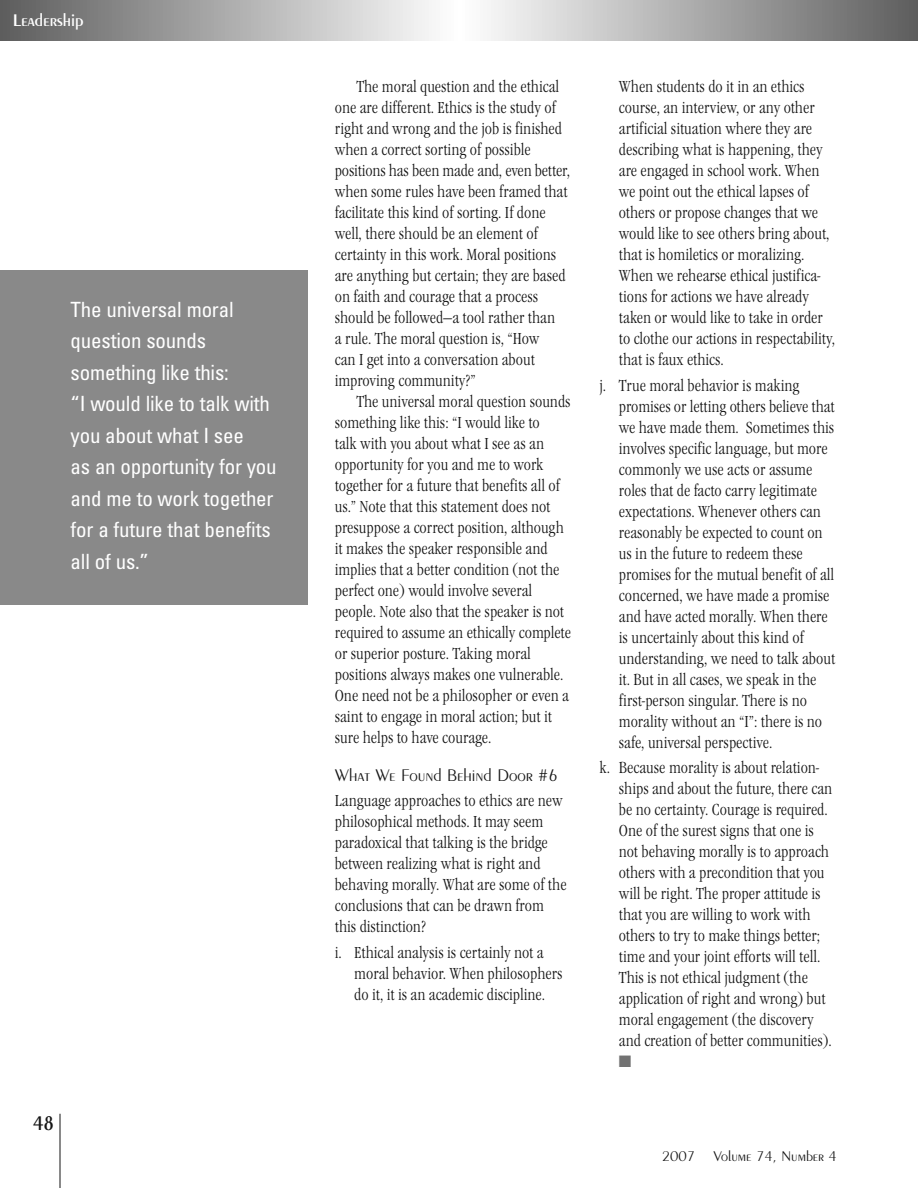
<style>
.page{position:relative;width:918px;height:1188px;background:#fff}
.page>*{position:absolute;margin:0;border:0;box-sizing:border-box;transform-origin:0 0}
.t1{font:condensed 21px/31.5px "Univers";letter-spacing:-.01em;color:#fff}
.t2{font:600 21px "Peignot";color:#141414;scale:.9 1}
.t3{font:300 18px "Peignot";color:#141414}
.t4{font:600 18px "Peignot";color:#fff}
.t5{font:300 condensed 16.5px/21px "Garamond Itc T";color:#141414}
.t6{font:16.5px "Zapf Dingbats";color:#727272}
.t7{font:300 15px "Peignot";color:#141414}
</style>
<div class="page">
<hr style="left:60px;top:1114px;width:1px;height:74px;background:#141414">
<svg style="left:0;top:0;width:918px;height:40px;background:#adadad"></svg>
<div style="left:0;top:270px;width:308px;height:334px;background:#898989"></div>
<p class="t4" style="left:13px;top:13px;width:72px">Leadership</p>
<p class="t1" style="left:71px;top:295px;width:208px">The universal moral question sounds something like this:<br>“I would like to talk with you about what I see<br>as an opportunity for you and me to work together for a future that benefits all of us.”</p>
<p class="t2" style="left:33px;top:1115px;width:24px">48</p>
<p class="t5" style="left:335px;top:76px;width:237px;text-indent:22px">The moral question and the ethical one are different. Ethics is the study of right and wrong and the job is finished when a correct sorting of possible positions has been made and, even better, when some rules have been framed that facilitate this kind of sorting. If done well, there should be an element of certainty in this work. Moral positions are anything but certain; they are based on faith and courage that a process should be followed—a tool rather than<br>a rule. The moral question is, “How<br>can I get into a conversation about improving community?”</p>
<p class="t5" style="left:335px;top:391px;width:238px;text-indent:22px">The universal moral question sounds something like this: “I would like to<br>talk with you about what I see as an opportunity for you and me to work together for a future that benefits all of us.” Note that this statement does not presuppose a correct position, although it makes the speaker responsible and implies that a better condition (not the perfect one) would involve several people. Note also that the speaker is not required to assume an ethically complete or superior posture. Taking moral positions always makes one vulnerable.<br>One need not be a philosopher or even a saint to engage in moral action; but it sure helps to have courage.</p>
<p class="t3" style="left:335px;top:768px;width:225px">What We Found Behind Door #6</p>
<p class="t5" style="left:335px;top:790px;width:233px">Language approaches to ethics are new philosophical methods. It may seem paradoxical that talking is the bridge between realizing what is right and behaving morally. What are some of the conclusions that can be drawn from this distinction?</p>
<p class="t5" style="left:354px;top:941px;width:210px;text-indent:-20px">i. Ethical analysis is certainly not a moral behavior. When philosophers do it, it is an academic discipline.</p>
<p class="t5" style="left:619px;top:76px;width:218px">When students do it in an ethics course, an interview, or any other artificial situation where they are describing what is happening, they are engaged in school work. When we point out the ethical lapses of others or propose changes that we would like to see others bring about, that is homiletics or moralizing.<br>When we rehearse ethical justifica&shy;tions for actions we have already taken or would like to take in order to clothe our actions in respectability, that is faux ethics.</p>
<p class="t5" style="left:619px;top:374px;width:218px;text-indent:-20px">j. True moral behavior is making promises or letting others believe that we have made them. Sometimes this involves specific language, but more commonly we use acts or assume roles that de facto carry legitimate expectations. Whenever others can reasonably be expected to count on us in the future to redeem these promises for the mutual benefit of all concerned, we have made a promise and have acted morally. When there is uncertainly about this kind of understanding, we need to talk about it. But in all cases, we speak in the first-person singular. There is no morality without an “I”: there is no safe, universal perspective.</p>
<p class="t5" style="left:619px;top:757px;width:215px;text-indent:-20px">k. Because morality is about relation&shy;ships and about the future, there can be no certainty. Courage is required.<br>One of the surest signs that one is not behaving morally is to approach others with a precondition that you will be right. The proper attitude is that you are willing to work with others to try to make things better; time and your joint efforts will tell.<br>This is not ethical judgment (the application of right and wrong) but moral engagement (the discovery and creation of better communities).</p>
<p class="t6" style="left:619px;top:1052px;width:14px">■</p>
<p class="t7" style="left:662px;top:1150px;width:177px">2007 Volume 74, Number 4</p>
</div>
